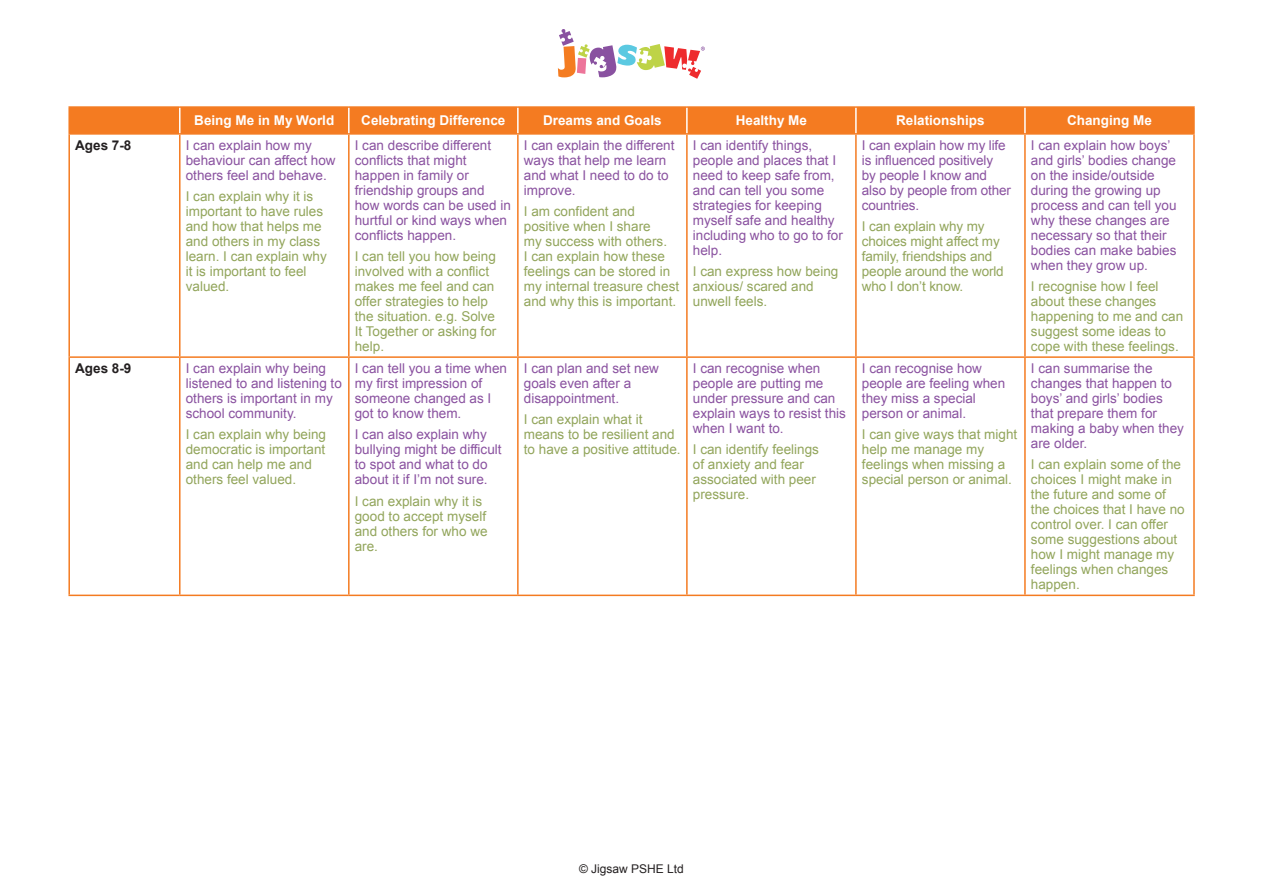
<style>
.page{position:relative;width:1263px;height:893px;background:#fff}
.page>*{position:absolute;margin:0;border:0;box-sizing:border-box;transform-origin:0 0}
.t1{font:13.5px/15px "Arial";color:#8a52a0}
.t2{font:13.5px/15px "Arial";color:#92a55b}
.t3{font:700 13.5px "Arial";color:#fff}
.t4{font:700 13.5px "Arial";color:#231f20}
.t5{font:12px "Arial";color:#231f20}
</style>
<div class="page">
<svg style="left:558px;top:29px;width:147px;height:50px"></svg>
<div style="left:70px;top:108px;width:1123px;height:25px;background:#f47b21"></div>
<hr style="left:68px;top:108px;width:2px;height:25px;background:#f47b21">
<hr style="left:1193px;top:108px;width:2px;height:25px;background:#f47b21">
<hr style="left:68px;top:133px;width:112px;height:2px;background:#f47b21">
<hr style="left:68px;top:135px;width:2px;height:221px;background:#f47b21">
<hr style="left:180px;top:133px;width:169px;height:2px;background:#f47b21">
<hr style="left:179px;top:135px;width:2px;height:221px;background:#f47b21">
<hr style="left:349px;top:133px;width:169px;height:2px;background:#f47b21">
<hr style="left:348px;top:135px;width:2px;height:221px;background:#f47b21">
<hr style="left:518px;top:133px;width:169px;height:2px;background:#f47b21">
<hr style="left:517px;top:135px;width:2px;height:221px;background:#f47b21">
<hr style="left:687px;top:133px;width:169px;height:2px;background:#f47b21">
<hr style="left:686px;top:135px;width:2px;height:221px;background:#f47b21">
<hr style="left:856px;top:133px;width:169px;height:2px;background:#f47b21">
<hr style="left:855px;top:135px;width:2px;height:221px;background:#f47b21">
<hr style="left:1025px;top:133px;width:170px;height:2px;background:#f47b21">
<hr style="left:1024px;top:135px;width:2px;height:221px;background:#f47b21">
<hr style="left:1193px;top:135px;width:2px;height:221px;background:#f47b21">
<hr style="left:68px;top:356px;width:112px;height:2px;background:#f47b21">
<hr style="left:68px;top:358px;width:2px;height:237px;background:#f47b21">
<hr style="left:180px;top:356px;width:169px;height:2px;background:#f47b21">
<hr style="left:179px;top:358px;width:2px;height:237px;background:#f47b21">
<hr style="left:349px;top:356px;width:169px;height:2px;background:#f47b21">
<hr style="left:348px;top:358px;width:2px;height:237px;background:#f47b21">
<hr style="left:518px;top:356px;width:169px;height:2px;background:#f47b21">
<hr style="left:517px;top:358px;width:2px;height:237px;background:#f47b21">
<hr style="left:687px;top:356px;width:169px;height:2px;background:#f47b21">
<hr style="left:686px;top:358px;width:2px;height:237px;background:#f47b21">
<hr style="left:856px;top:356px;width:169px;height:2px;background:#f47b21">
<hr style="left:855px;top:358px;width:2px;height:237px;background:#f47b21">
<hr style="left:1025px;top:356px;width:170px;height:2px;background:#f47b21">
<hr style="left:1024px;top:358px;width:2px;height:237px;background:#f47b21">
<hr style="left:1193px;top:358px;width:2px;height:237px;background:#f47b21">
<hr style="left:68px;top:595px;width:112px;height:1px;background:#f47b21">
<hr style="left:180px;top:595px;width:169px;height:1px;background:#f47b21">
<hr style="left:349px;top:595px;width:169px;height:1px;background:#f47b21">
<hr style="left:518px;top:595px;width:169px;height:1px;background:#f47b21">
<hr style="left:687px;top:595px;width:169px;height:1px;background:#f47b21">
<hr style="left:856px;top:595px;width:169px;height:1px;background:#f47b21">
<hr style="left:1025px;top:595px;width:170px;height:1px;background:#f47b21">
<hr style="left:68px;top:106px;width:112px;height:2px;background:#f47b21">
<hr style="left:180px;top:106px;width:169px;height:2px;background:#f47b21">
<hr style="left:349px;top:106px;width:169px;height:2px;background:#f47b21">
<hr style="left:518px;top:106px;width:169px;height:2px;background:#f47b21">
<hr style="left:687px;top:106px;width:169px;height:2px;background:#f47b21">
<hr style="left:856px;top:106px;width:169px;height:2px;background:#f47b21">
<hr style="left:1025px;top:106px;width:170px;height:2px;background:#f47b21">
<hr style="left:179px;top:108px;width:2px;height:25px;background:#fff">
<hr style="left:348px;top:108px;width:2px;height:25px;background:#fff">
<hr style="left:517px;top:108px;width:2px;height:25px;background:#fff">
<hr style="left:686px;top:108px;width:2px;height:25px;background:#fff">
<hr style="left:855px;top:108px;width:2px;height:25px;background:#fff">
<hr style="left:1024px;top:108px;width:2px;height:25px;background:#fff">
<p class="t3" style="left:194px;top:112px;width:142px">Being Me in My World</p>
<p class="t3" style="left:361px;top:112px;width:146px">Celebrating Difference</p>
<p class="t3" style="left:543px;top:112px;width:120px">Dreams and Goals</p>
<p class="t3" style="left:736px;top:112px;width:73px">Healthy Me</p>
<p class="t3" style="left:896px;top:112px;width:90px">Relationships</p>
<p class="t3" style="left:1067px;top:112px;width:86px">Changing Me</p>
<p class="t4" style="left:75px;top:136px;width:58px">Ages 7-8</p>
<p class="t1" style="left:186px;top:138px;width:151px">I can explain how my behaviour can affect how others feel and behave.</p>
<p class="t2" style="left:186px;top:189px;width:143px">I can explain why it is important to have rules and how that helps me and others in my class learn. I can explain why it is important to feel valued.</p>
<p class="t4" style="left:75px;top:359px;width:58px">Ages 8-9</p>
<p class="t1" style="left:186px;top:361px;width:158px">I can explain why being listened to and listening to others is important in my school community.</p>
<p class="t2" style="left:186px;top:427px;width:142px">I can explain why being democratic is important and can help me and others feel valued.</p>
<p class="t1" style="left:355px;top:138px;width:158px">I can describe different conflicts that might happen in family or friendship groups and how words can be used in hurtful or kind ways when conflicts happen.</p>
<p class="t2" style="left:355px;top:249px;width:143px">I can tell you how being involved with a conflict makes me feel and can offer strategies to help the situation. e.g. Solve<br>It Together or asking for help.</p>
<p class="t1" style="left:355px;top:361px;width:154px">I can tell you a time when my first impression of someone changed as I got to know them.</p>
<p class="t1" style="left:355px;top:427px;width:148px">I can also explain why bullying might be difficult to spot and what to do about it if I’m not sure.</p>
<p class="t2" style="left:355px;top:494px;width:134px">I can explain why it is good to accept myself and others for who we are.</p>
<p class="t1" style="left:524px;top:138px;width:152px">I can explain the different ways that help me learn and what I need to do to improve.</p>
<p class="t2" style="left:524px;top:204px;width:157px">I am confident and positive when I share<br>my success with others.<br>I can explain how these feelings can be stored in my internal treasure chest and why this is important.</p>
<p class="t1" style="left:693px;top:138px;width:152px">I can identify things, people and places that I need to keep safe from, and can tell you some strategies for keeping myself safe and healthy including who to go to for help.</p>
<p class="t2" style="left:693px;top:264px;width:147px">I can express how being anxious/ scared and unwell feels.</p>
<p class="t1" style="left:524px;top:361px;width:137px">I can plan and set new goals even after a disappointment.</p>
<p class="t2" style="left:524px;top:412px;width:158px">I can explain what it means to be resilient and to have a positive attitude.</p>
<p class="t1" style="left:693px;top:361px;width:155px">I can recognise when people are putting me under pressure and can explain ways to resist this when I want to.</p>
<p class="t2" style="left:693px;top:442px;width:128px">I can identify feelings of anxiety and fear associated with peer pressure.</p>
<p class="t1" style="left:862px;top:138px;width:151px">I can explain how my life is influenced positively<br>by people I know and also by people from other countries.</p>
<p class="t2" style="left:862px;top:219px;width:143px">I can explain why my choices might affect my family, friendships and people around the world who I don’t know.</p>
<p class="t1" style="left:862px;top:361px;width:145px">I can recognise how people are feeling when they miss a special person or animal.</p>
<p class="t2" style="left:862px;top:427px;width:157px">I can give ways that might help me manage my feelings when missing a special person or animal.</p>
<p class="t1" style="left:1031px;top:138px;width:147px">I can explain how boys’ and girls’ bodies change on the inside/outside during the growing up process and can tell you why these changes are necessary so that their bodies can make babies when they grow up.</p>
<p class="t2" style="left:1031px;top:279px;width:154px">I recognise how I feel about these changes happening to me and can suggest some ideas to cope with these feelings.</p>
<p class="t1" style="left:1031px;top:361px;width:155px">I can summarise the changes that happen to boys’ and girls’ bodies that prepare them for making a baby when they are older.</p>
<p class="t2" style="left:1031px;top:457px;width:155px">I can explain some of the choices I might make in the future and some of the choices that I have no control over. I can offer some suggestions about how I might manage my feelings when changes happen.</p>
<p class="t5" style="left:579px;top:861px;width:106px">© Jigsaw PSHE Ltd</p>
</div>
